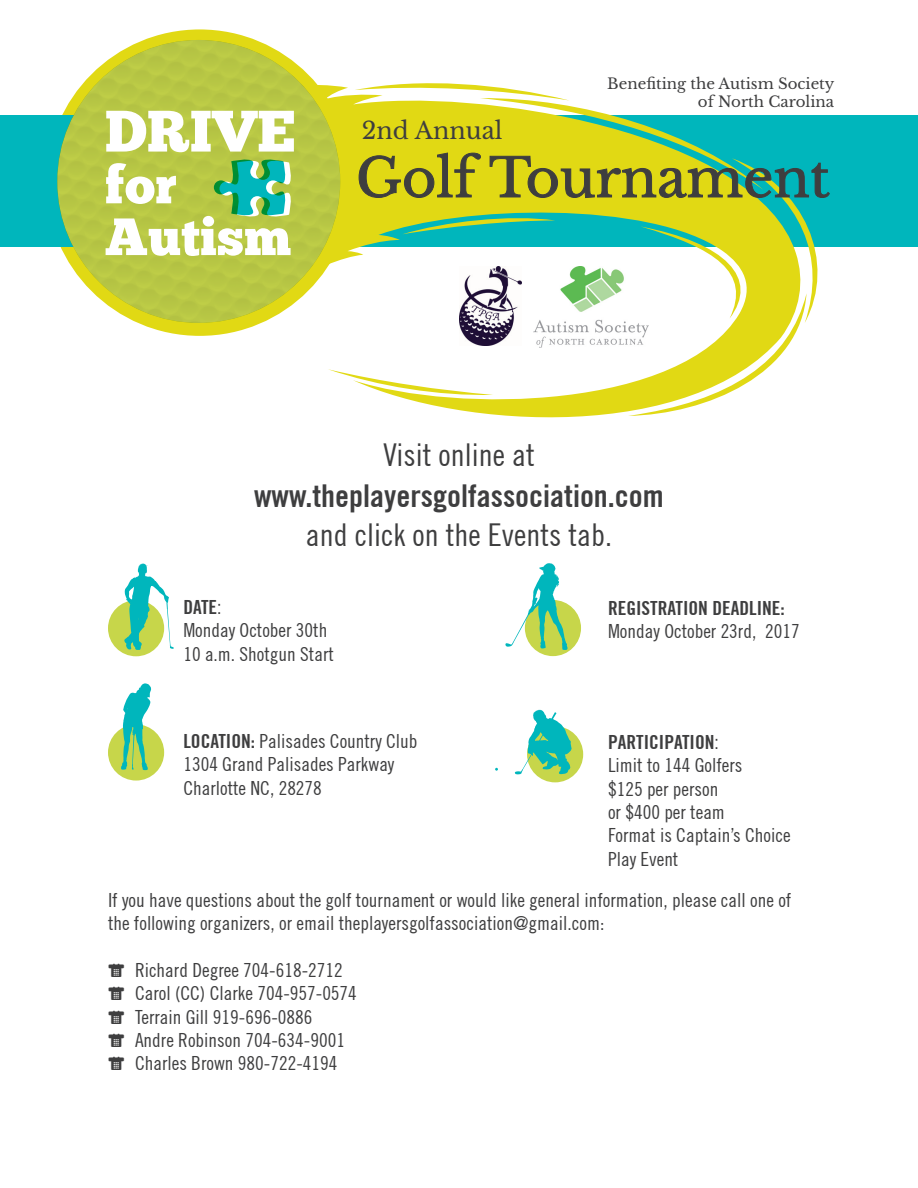
<style>
.page{position:relative;width:918px;height:1188px;background:#fff}
.page>*{position:absolute;margin:0;border:0;box-sizing:border-box;transform-origin:0 0}
.t1{font:58.35px "Chunk Five";color:#fff}
.t2{font:52.8px "Libre Baskerville";color:#3e3e3f}
.t3{font:52.35px "Chunk Five";color:#fff}
.t4{font:condensed 31.5px "Trade Gothic No.18";color:#3e3e3f}
.t5{font:700 condensed 31.5px "Trade Gothic No.20";color:#3e3e3f}
.t6{font:23.85px "Libre Baskerville";color:#3e3e3f}
.t7{font:condensed 19.5px/23.4px "Trade Gothic No.18";color:#3e3e3f}
.t8{font:700 condensed 19.5px "Trade Gothic No.20";color:#3e3e3f}
.t9{font:15px/18px "Libre Baskerville";color:#3e3e3f;text-align:right}
.s1{font-family:"Trade Gothic No.20";font-weight:700}
.s2{font-family:"Arial MT Std";font-weight:300}
.s3{font-family:"Modern Pictograms";font-stretch:normal}
</style>
<div class="page">
<div style="left:46px;top:29px;width:307px;height:307px;background:#e1d914;border-radius:50%"></div>
<div style="left:0;top:116px;width:918px;height:131px;background:#00b6bc"></div>
<img style="left:57px;top:40px;width:271px;height:221px">
<img style="left:81px;top:259px;width:236px;height:64px">
<svg style="left:328px;top:83px;width:510px;height:333px"></svg>
<div style="left:108px;top:600px;width:56px;height:56px;background:#c7d64a;border-radius:50%"></div>
<div style="left:527px;top:726px;width:56px;height:56px;background:#c7d64a;border-radius:50%"></div>
<div style="left:108px;top:724px;width:56px;height:57px;background:#c7d64a;border-radius:50%"></div>
<div style="left:525px;top:600px;width:56px;height:56px;background:#c7d64a;border-radius:50%"></div>
<svg style="left:214px;top:158px;width:79px;height:61px"></svg>
<svg style="left:124px;top:563px;width:50px;height:87px"></svg>
<svg style="left:505px;top:563px;width:63px;height:87px"></svg>
<svg style="left:515px;top:709px;width:57px;height:66px"></svg>
<svg style="left:121px;top:683px;width:30px;height:87px"></svg>
<p class="t1" style="left:105px;top:96px;width:192px">DRIVE</p>
<p class="t3" style="left:105px;top:154px;width:73px">for</p>
<p class="t3" style="left:105px;top:206px;width:188px">Autism</p>
<p class="t9" style="left:607px;top:75px;width:229px">Benefiting the Autism Society of North Carolina</p>
<p class="t6" style="left:362px;top:115px;width:142px">2nd Annual</p>
<p class="t2" style="left:356px;top:146px;width:475px">Golf Tournament</p>
<p class="t4" style="left:383px;top:437px;width:153px">Visit online at</p>
<p class="t5" style="left:254px;top:476px;width:411px">www.theplayersgolfassociation.com</p>
<p class="t4" style="left:306px;top:516px;width:308px">and click on the Events tab.</p>
<p class="t7" style="left:183px;top:595px;width:146px"><span class="s1">DATE</span><span class="s2">:<br></span>Monday October 30th</p>
<p class="t7" style="left:183px;top:642px;width:152px">10 a.m. Shotgun Start</p>
<p class="t7" style="left:183px;top:729px;width:236px"><span class="s1">LOCATION:</span> Palisades Country Club</p>
<p class="t7" style="left:183px;top:752px;width:213px">1304 Grand Palisades Parkway</p>
<p class="t7" style="left:183px;top:776px;width:140px">Charlotte NC, 28278</p>
<p class="t8" style="left:608px;top:596px;width:178px">REGISTRATION DEADLINE:</p>
<p class="t7" style="left:608px;top:619px;width:193px">Monday October 23rd, 2017</p>
<p class="t7" style="left:608px;top:730px;width:136px"><span class="s1">PARTICIPATION</span><span class="s2">:<br></span>Limit to 144 Golfers</p>
<p class="t7" style="left:608px;top:777px;width:112px">$125 per person</p>
<p class="t7" style="left:608px;top:800px;width:118px">or $400 per team</p>
<p class="t7" style="left:608px;top:824px;width:184px">Format is Captain’s Choice</p>
<p class="t7" style="left:608px;top:847px;width:72px">Play Event</p>
<p class="t7" style="left:108px;top:888px;width:685px">If you have questions about the golf tournament or would like general information, please call one of the following organizers, or email theplayersgolfassociation@gmail.com:</p>
<p class="t7" style="left:108px;top:958px;width:236px"><span class="s3">C</span> Richard Degree 704-618-2712</p>
<p class="t7" style="left:108px;top:981px;width:250px"><span class="s3">C</span> Carol (CC) Clarke 704-957-0574</p>
<p class="t7" style="left:108px;top:1005px;width:206px"><span class="s3">C</span> Terrain Gill 919-696-0886</p>
<p class="t7" style="left:108px;top:1028px;width:239px"><span class="s3">C</span> Andre Robinson 704-634-9001</p>
<p class="t7" style="left:108px;top:1052px;width:231px"><span class="s3">C</span> Charles Brown 980-722-4194</p>
</div>
